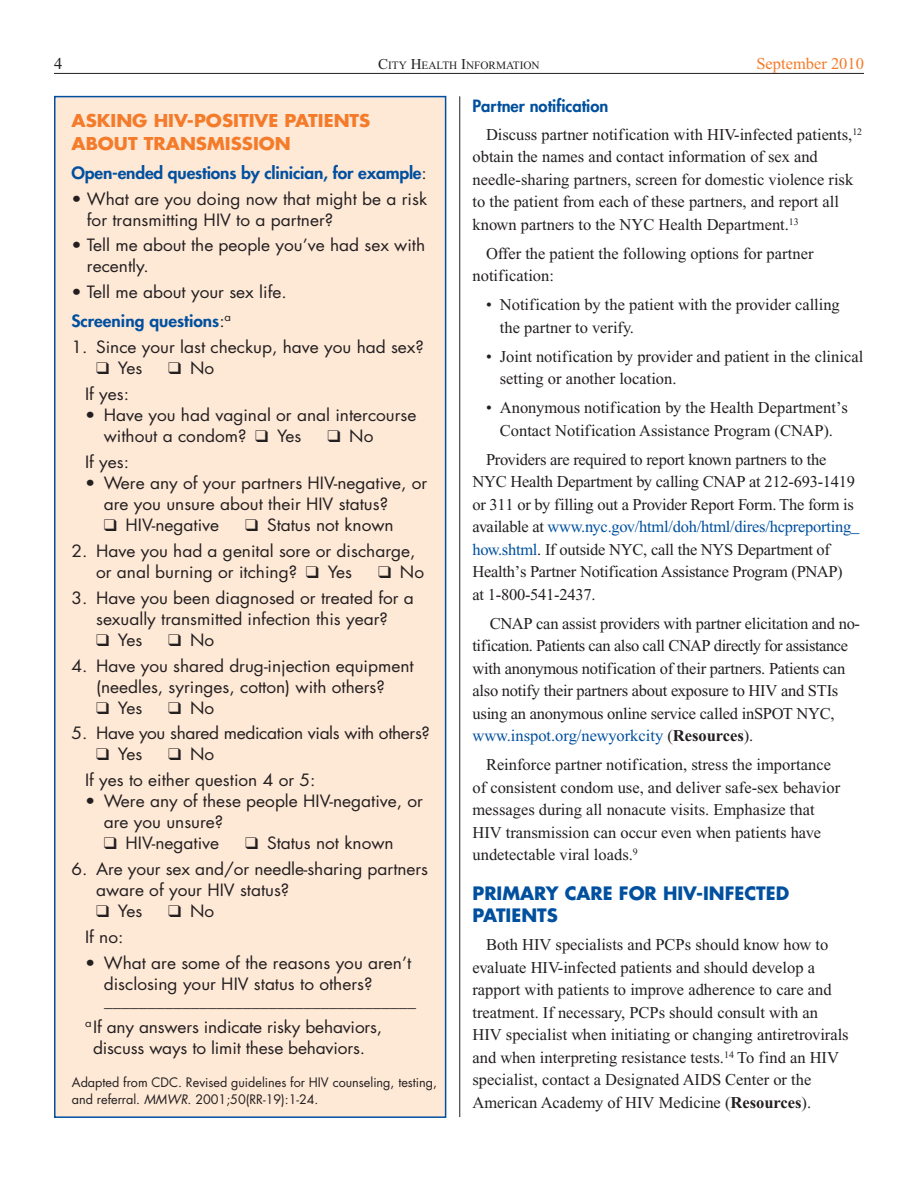
<style>
.page{position:relative;width:918px;height:1188px;background:#fff}
.page>*{position:absolute;margin:0;border:0;box-sizing:border-box;transform-origin:0 0}
.t1{font:700 18px/22.5px "Futura";color:#01509f}
.t2{font:700 17.25px/22.5px "Futura";color:#f47b2a;scale:1.05 1}
.t3{font:16.5px/22.5px "Times New Roman";color:#231f20}
.t4{font:16.5px/21px "Futura";color:#231f20;scale:1.05 1}
.t5{font:800 16.5px "Futura";letter-spacing:-.01em;color:#01509f;scale:1.05 1}
.t6{font:16.5px "Futura";letter-spacing:-.02em;color:#231f20;scale:1.05 1}
.t7{font:800 16.5px "Futura";letter-spacing:-.01em;color:#01509f}
.t8{font:16.5px "Times New Roman";color:#f47b2a}
.t9{font:12.75px/16.8px "Futura";color:#231f20}
.t10{font:11.25px "Times New Roman";color:#231f20}
.s1{font-size:15px}
.s2{font-weight:400;color:#231f20}
.s3{font-weight:800;color:#01509f}
.s4{font-style:italic}
.s5{color:#01509f}
.s6{font-weight:700}
</style>
<div class="page">
<hr style="left:459px;top:96px;width:1px;height:1021px;background:#231f20">
<div style="left:56px;top:97px;width:389px;height:1019px;background:#fee8d6"></div>
<div style="left:54px;top:96px;width:392px;height:1022px;border:2px solid #01509f"></div>
<hr style="left:54px;top:73px;width:810px;height:1px;background:#231f20">
<p class="t3" style="left:54px;top:53px;width:10px">4</p>
<p class="t10" style="left:378px;top:61px;width:163px"><span class="s1">C</span>ITY <span class="s1">H</span>EALTH <span class="s1">I</span>NFORMATION</p>
<p class="t8" style="left:756px;top:57px;width:109px">September 2010</p>
<p class="t2" style="left:72px;top:111px;width:286px">ASKING HIV-POSITIVE PATIENTS<br>ABOUT TRANSMISSION</p>
<p class="t5" style="left:72px;top:165px;width:340px">Open-ended questions by clinician, for example<span class="s2">:</span></p>
<p class="t4" style="left:87px;top:189px;width:326px;text-indent:-15px">• What are you doing now that might be a risk for transmitting HIV to a partner?</p>
<p class="t4" style="left:87px;top:236px;width:324px;text-indent:-15px">• Tell me about the people you’ve had sex with recently.</p>
<p class="t4" style="left:72px;top:279px;width:206px;line-height:29.1px">• Tell me about your sex life.<br><span class="s3">Screening questions</span>:<sup>a</sup></p>
<p class="t4" style="left:72px;top:338px;width:337px">1. Since your last checkup, have you had sex?</p>
<p class="t4" style="left:96px;top:359px;width:46px">❑ Yes</p>
<p class="t4" style="left:168px;top:359px;width:45px">❑ No</p>
<p class="t4" style="left:85px;top:385px;width:43px">If yes:</p>
<p class="t4" style="left:104px;top:406px;width:299px;text-indent:-19px">• Have you had vaginal or anal intercourse without a condom? ❑ Yes</p>
<p class="t4" style="left:328px;top:427px;width:45px">❑ No</p>
<p class="t4" style="left:85px;top:453px;width:43px">If yes:</p>
<p class="t4" style="left:104px;top:474px;width:310px;text-indent:-19px">• Were any of your partners HIV-negative, or are you unsure about their HIV status?</p>
<p class="t4" style="left:104px;top:516px;width:111px">❑ HIV-negative</p>
<p class="t4" style="left:245px;top:516px;width:143px">❑ Status not known</p>
<p class="t4" style="left:96px;top:542px;width:306px;text-indent:-25px">2. Have you had a genital sore or discharge, or anal burning or itching? ❑ Yes</p>
<p class="t4" style="left:378px;top:563px;width:45px">❑ No</p>
<p class="t4" style="left:72px;top:589px;width:328px;text-align:center">3. Have you been diagnosed or treated for a sexually transmitted infection this year?</p>
<p class="t4" style="left:96px;top:631px;width:46px">❑ Yes</p>
<p class="t4" style="left:168px;top:631px;width:45px">❑ No</p>
<p class="t4" style="left:72px;top:656px;width:327px;text-align:center">4. Have you shared drug-injection equipment (needles, syringes, cotton) with others?</p>
<p class="t4" style="left:96px;top:698px;width:46px">❑ Yes</p>
<p class="t4" style="left:168px;top:698px;width:45px">❑ No</p>
<p class="t6" style="left:72px;top:726px;width:343px">5. Have you shared medication vials with others?</p>
<p class="t4" style="left:96px;top:745px;width:46px">❑ Yes</p>
<p class="t4" style="left:85px;top:743px;width:221px;line-height:25.8px;text-indent:83px">❑ No<br>If yes to either question 4 or 5:</p>
<p class="t4" style="left:104px;top:792px;width:306px;text-indent:-19px">• Were any of these people HIV-negative, or are you unsure?</p>
<p class="t4" style="left:104px;top:834px;width:111px">❑ HIV-negative</p>
<p class="t4" style="left:245px;top:834px;width:143px">❑ Status not known</p>
<p class="t4" style="left:96px;top:860px;width:318px;text-indent:-25px">6. Are your sex and/or needle-sharing partners aware of your HIV status?</p>
<p class="t4" style="left:96px;top:902px;width:46px">❑ Yes</p>
<p class="t4" style="left:168px;top:902px;width:45px">❑ No</p>
<p class="t4" style="left:85px;top:928px;width:38px">If no:</p>
<p class="t4" style="left:104px;top:954px;width:294px;text-indent:-19px">• What are some of the reasons you aren’t disclosing your HIV status to others?</p>
<p class="t4" style="left:85px;top:989px;width:317px;line-height:25.8px;text-indent:19px">____________________________________ <sup>a</sup>If any answers indicate risky behaviors,</p>
<p class="t4" style="left:93px;top:1038px;width:261px">discuss ways to limit these behaviors.</p>
<p class="t9" style="left:72px;top:1075px;width:367px">Adapted from CDC. Revised guidelines for HIV counseling, testing, and referral. <span class="s4">MMWR</span>. 2001;50(RR-19):1-24.</p>
<p class="t7" style="left:472px;top:98px;width:137px">Partner notification</p>
<p class="t3" style="left:472px;top:124px;width:391px;text-indent:14px">Discuss partner notification with HIV-infected patients,<sup>12 </sup>obtain the names and contact information of sex and needle-sharing partners, screen for domestic violence risk to the patient from each of these partners, and report all known partners to the NYC Health Department.<sup>13</sup></p>
<p class="t3" style="left:473px;top:243px;width:343px;text-indent:13px">Offer the patient the following options for partner notification:</p>
<p class="t3" style="left:500px;top:295px;width:342px;text-indent:-14px">• Notification by the patient with the provider calling the partner to verify.</p>
<p class="t3" style="left:500px;top:346px;width:365px;text-indent:-14px">• Joint notification by provider and patient in the clinical setting or another location.</p>
<p class="t3" style="left:486px;top:398px;width:363px;text-align:center">• Anonymous notification by the Health Department’s<br>Contact Notification Assistance Program (CNAP).</p>
<p class="t3" style="left:472px;top:449px;width:389px;text-indent:14px">Providers are required to report known partners to the NYC Health Department by calling CNAP at 212-693-1419 or 311 or by filling out a Provider Report Form. The form is available at <span class="s5">www.nyc.gov/html/doh/html/dires/hcpreporting_ how.shtml</span>. If outside NYC, call the NYS Department of Health’s Partner Notification Assistance Program (PNAP)<br>at 1-800-541-2437.</p>
<p class="t3" style="left:472px;top:613px;width:389px;text-indent:17px">CNAP can assist providers with partner elicitation and no&shy;tification. Patients can also call CNAP directly for assistance with anonymous notification of their partners. Patients can also notify their partners about exposure to HIV and STIs using an anonymous online service called inSPOT NYC, <span class="s5">www.inspot.org/newyorkcity</span> (<span class="s6">Resources</span>).</p>
<p class="t3" style="left:473px;top:755px;width:369px;text-indent:13px">Reinforce partner notification, stress the importance of consistent condom use, and deliver safe-sex behavior messages during all nonacute visits. Emphasize that HIV transmission can occur even when patients have undetectable viral loads.<sup>9</sup></p>
<p class="t1" style="left:472px;top:883px;width:318px">PRIMARY CARE FOR HIV-INFECTED<br>PATIENTS</p>
<p class="t3" style="left:472px;top:935px;width:378px;text-indent:14px">Both HIV specialists and PCPs should know how to evaluate HIV-infected patients and should develop a rapport with patients to improve adherence to care and treatment. If necessary, PCPs should consult with an HIV specialist when initiating or changing antiretrovirals and when interpreting resistance tests.<sup>14</sup> To find an HIV specialist, contact a Designated AIDS Center or the American Academy of HIV Medicine (<span class="s6">Resources</span>).</p>
</div>
